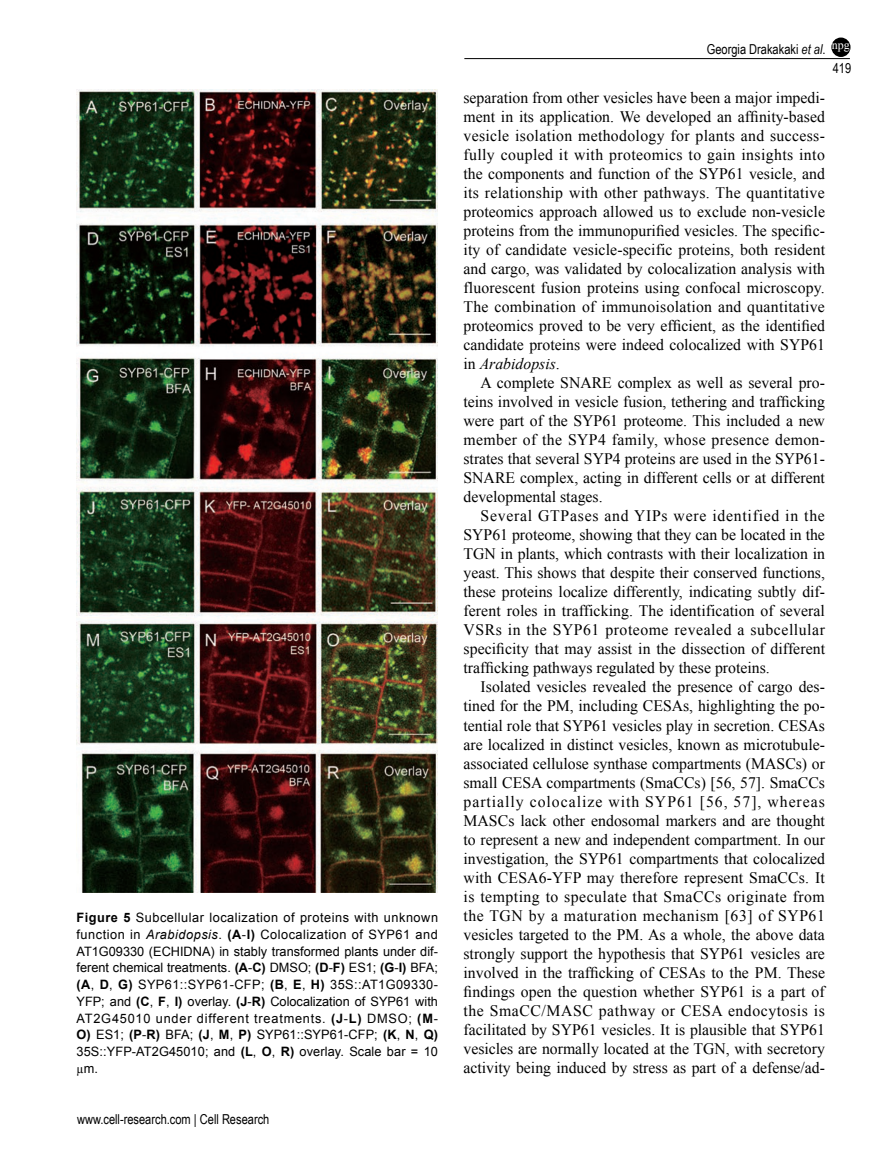
<style>
.page{position:relative;width:893px;height:1170px;background:#fff}
.page>*{position:absolute;margin:0;border:0;box-sizing:border-box;transform-origin:0 0}
.t1{font:16.05px/19px "Times New Roman";color:#000;text-align:justify}
.t2{font:16.05px/19px "Times New Roman PSMT2";color:#000}
.t3{font:16.05px "Times New Roman PS Italic MT2";color:#000}
.t4{font:13.65px "Arial Narrow";color:#000}
.t5{font:12.9px/16.8px "Arial MT2";letter-spacing:.04em;color:#000}
.t6{font:12.9px "Arial";letter-spacing:.01em;color:#000}
.t7{font:12.9px "Arial";letter-spacing:.06em;color:#000}
.t8{font:12.9px "Arial MT2";letter-spacing:.005em;color:#000}
.t9{font:12.15px "Times New Roman";color:#fff}
.s1{font-family:"Arial Bold MT2"}
.s2{font-family:"Arial";font-style:italic}
.s3{font-family:"Arial";font-weight:700}
.s4{font-family:"Arial MT2"}
.s5{font-family:"Arial"}
.s6{font-weight:700}
.s7{font-family:"Times New Roman"}
.s8{font-style:italic}
</style>
<div class="page">
<hr style="left:464px;top:58px;width:386px;height:1px;background:#000">
<div style="left:832px;top:38px;width:18px;height:18px;background:#000;border-radius:50%"></div>
<div style="left:831px;top:38px;width:19px;height:19px;border:2px solid #000;border-radius:50%"></div>
<img style="left:77px;top:89px;width:361px;height:803px">
<p class="t5" style="left:77px;top:909px;width:363px"><span class="s1">Figure 5</span> Subcellular localization of proteins with unknown function in <span class="s2">Arabidopsis</span>. <span class="s3">(A</span>-<span class="s3">I)</span> Colocalization of SYP61 and</p>
<p class="t6" style="left:77px;top:942px;width:363px">AT1G09330 (ECHIDNA) in stably transformed plants under dif<span class="s4">-</span></p>
<p class="t5" style="left:77px;top:959px;width:363px;text-align:justify">ferent chemical treatments. <span class="s3">(A</span>-<span class="s3">C)</span> DMSO; <span class="s3">(D</span>-<span class="s3">F)</span> ES1; <span class="s3">(G</span>-<span class="s3">I)</span> BFA; <span class="s3">(A</span>, <span class="s3">D</span>, <span class="s3">G)</span> SYP61::SYP61-CFP; <span class="s3">(B</span>, <span class="s3">E</span>, <span class="s3">H)</span> <span class="s5">35S::AT1G09330- </span>YFP; and <span class="s3">(C</span>, <span class="s3">F</span>, <span class="s3">I)</span> overlay. <span class="s3">(J</span>-<span class="s3">R)</span> Colocalization of SYP61 with</p>
<p class="t7" style="left:77px;top:1009px;width:363px">AT2G45010 under different treatments. <span class="s6">(J</span><span class="s4">-</span><span class="s6">L)</span> <span class="s4">DMSO;</span> <span class="s6">(M</span><span class="s4">-</span></p>
<p class="t8" style="left:77px;top:1026px;width:363px"><span class="s3">O)</span> ES1; <span class="s3">(P</span>-<span class="s3">R)</span> BFA; <span class="s3">(J</span>, <span class="s3">M</span>, <span class="s3">P)</span> SYP61::SYP61-CFP; <span class="s3">(K</span>, <span class="s3">N</span>, <span class="s3">Q)</span></p>
<p class="t6" style="left:77px;top:1043px;width:363px">35S::YFP-AT2G45010; and <span class="s6">(L</span><span class="s4">,</span> <span class="s6">O</span><span class="s4">,</span> <span class="s6">R)</span> overlay. Scale bar = 10</p>
<p class="t5" style="left:77px;top:1059px;width:23px"><span class="s7">µ</span>m.</p>
<p class="t4" style="left:77px;top:1108px;width:194px">www.cell-research.com | Cell Research</p>
<p class="t4" style="left:707px;top:39px;width:120px">Georgia Drakakaki <span class="s8">et al</span>.</p>
<p class="t9" style="left:832px;top:37px;width:19px">npg</p>
<p class="t4" style="left:833px;top:59px;width:20px">419</p>
<p class="t1" style="left:463px;top:87px;width:363px">separation from other vesicles have been a major impedi-</p>
<p class="t2" style="left:463px;top:106px;width:363px">ment in its application. We developed an affinity-based</p>
<p class="t1" style="left:463px;top:125px;width:363px">vesicle isolation methodology for plants and success&shy;fully coupled it with proteomics to gain insights into the components and function of the SYP61 vesicle, and its relationship with other pathways. The quantitative proteomics approach allowed us to exclude non-vesicle</p>
<p class="t2" style="left:463px;top:221px;width:363px">proteins from the immunopurified vesicles. The specific<span class="s7">-</span></p>
<p class="t1" style="left:463px;top:240px;width:363px">ity of candidate vesicle-specific proteins, both resident and cargo, was validated by colocalization analysis with fluorescent fusion proteins using confocal microscopy.<br>The combination of immunoisolation and quantitative</p>
<p class="t2" style="left:463px;top:316px;width:363px">proteomics proved to be very efficient, as the identified</p>
<p class="t1" style="left:463px;top:335px;width:363px">candidate proteins were indeed colocalized with SYP61</p>
<p class="t3" style="left:463px;top:352px;width:98px"><span class="s7">in</span> Arabidopsis<span class="s7">.</span></p>
<p class="t1" style="left:480px;top:373px;width:346px">A complete SNARE complex as well as several pro-</p>
<p class="t2" style="left:463px;top:392px;width:363px">teins involved in vesicle fusion, tethering and trafficking</p>
<p class="t1" style="left:463px;top:411px;width:363px">were part of the SYP61 proteome. This included a new member of the SYP4 family, whose presence demon&shy;strates that several SYP4 proteins are used in the SYP61- SNARE complex, acting in different cells or at different developmental stages.</p>
<p class="t1" style="left:463px;top:506px;width:363px;text-indent:17px">Several GTPases and YIPs were identified in the SYP61 proteome, showing that they can be located in the TGN in plants, which contrasts with their localization in yeast. This shows that despite their conserved functions, these proteins localize differently, indicating subtly dif&shy;ferent roles in trafficking. The identification of several VSRs in the SYP61 proteome revealed a subcellular</p>
<p class="t2" style="left:463px;top:639px;width:363px">specificity that may assist in the dissection of different trafficking pathways regulated by these proteins.</p>
<p class="t1" style="left:463px;top:677px;width:363px;text-indent:17px">Isolated vesicles revealed the presence of cargo des&shy;tined for the PM, including CESAs, highlighting the po&shy;tential role that SYP61 vesicles play in secretion. CESAs are localized in distinct vesicles, known as microtubule&shy;associated cellulose synthase compartments (MASCs) or small CESA compartments (SmaCCs) [56, 57]. SmaCCs partially colocalize with SYP61 [56, 57], whereas MASCs lack other endosomal markers and are thought to represent a new and independent compartment. In our investigation, the SYP61 compartments that colocalized with CESA6-YFP may therefore represent SmaCCs. It is tempting to speculate that SmaCCs originate from the TGN by a maturation mechanism [63] of SYP61 vesicles targeted to the PM. As a whole, the above data strongly support the hypothesis that SYP61 vesicles are</p>
<p class="t2" style="left:463px;top:962px;width:363px">involved in the trafficking of CESAs to the PM. These findings open the question whether SYP61 is a part of</p>
<p class="t1" style="left:463px;top:1000px;width:363px">the SmaCC/MASC pathway or CESA endocytosis is facilitated by SYP61 vesicles. It is plausible that SYP61 vesicles are normally located at the TGN, with secretory activity being induced by stress as part of a defense/ad-</p>
</div>
